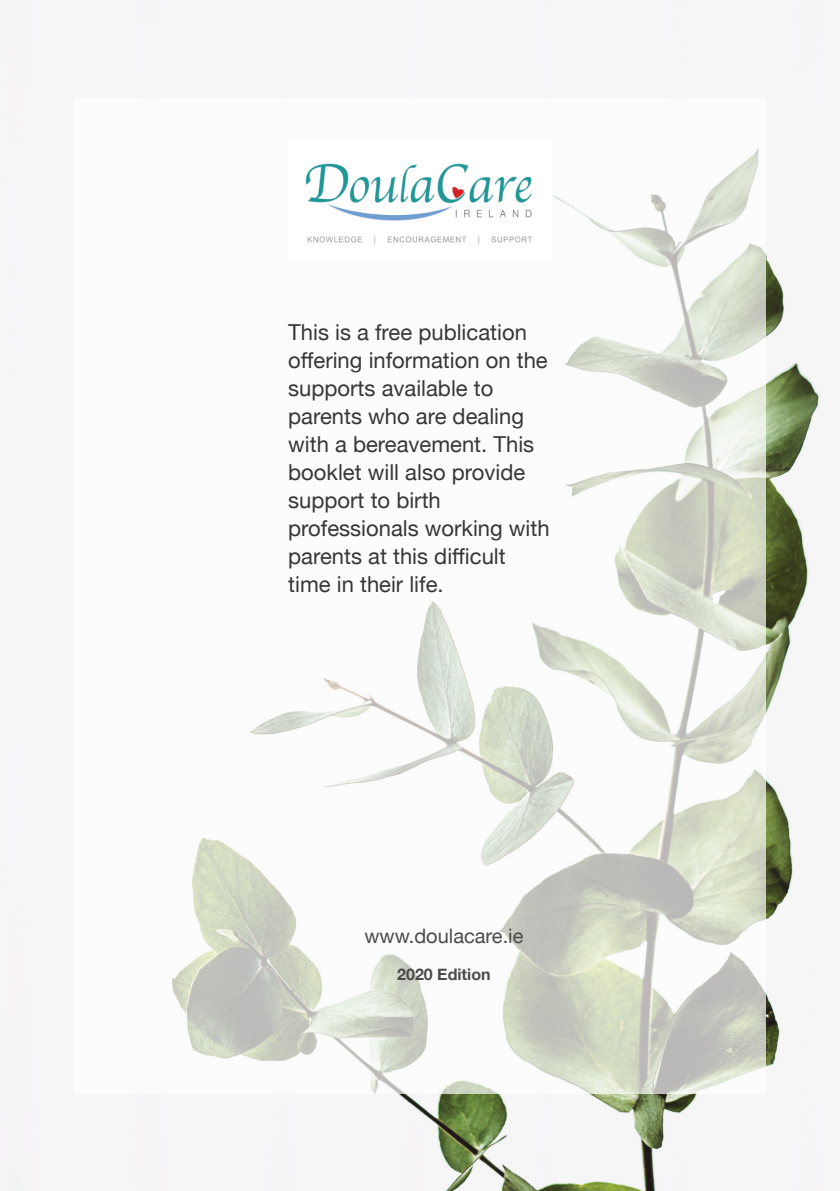
<style>
.page{position:relative;width:840px;height:1191px;background:#fff}
.page>*{position:absolute;margin:0;border:0;box-sizing:border-box;transform-origin:0 0}
.t1{font:22px/28px "Helvetica Neue";color:#373736}
.t2{font:20px "Helvetica Neue";color:#4a4b4a}
.t3{font:700 16px "Helvetica Neue";color:#4a4b4a}
</style>
<div class="page">
<img style="left:0;top:0;width:827px;height:1191px">
<div style="left:74px;top:98px;width:691px;height:995px;background:#fff;opacity:.7"></div>
<img style="left:288px;top:142px;width:263px;height:117px">
<p class="t1" style="left:288px;top:318px;width:263px">This is a free publication offering information on the supports available to parents who are dealing with a bereavement. This booklet will also provide support to birth professionals working with parents at this difficult time in their life.</p>
<p class="t2" style="left:364px;top:924px;width:160px">www.doulacare.ie</p>
<p class="t3" style="left:397px;top:964px;width:95px">2020 Edition</p>
</div>
